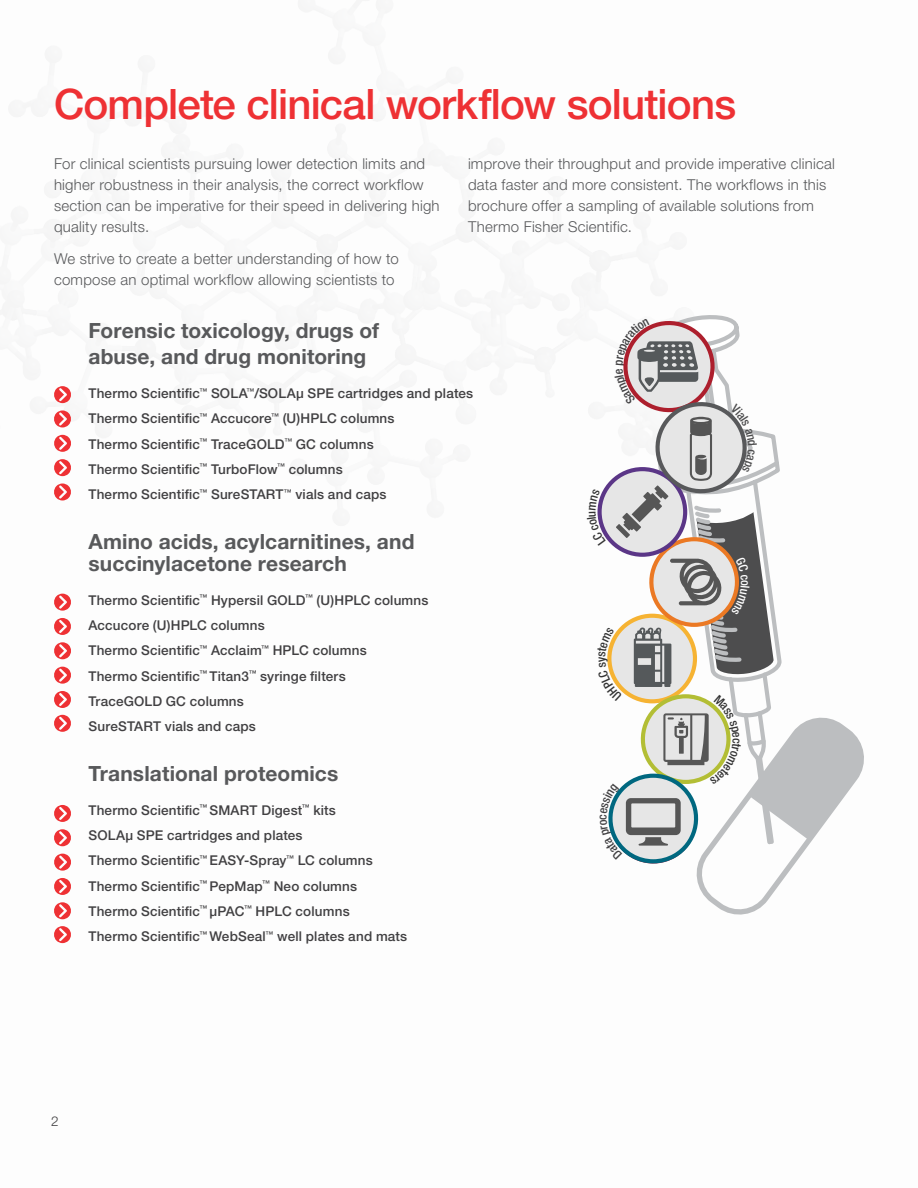
<style>
.page{position:relative;width:918px;height:1188px;background:#fff}
.page>*{position:absolute;margin:0;border:0;box-sizing:border-box;transform-origin:0 0}
.t1{font:500 42px "Helvetica Neue LTW1 G";letter-spacing:-.02em;color:#ee3134}
.t2{font:700 21px/26.5px "Helvetica Neue LTW1 G";letter-spacing:.005em;color:#58595b}
.t3{font:300 15px/21px "Helvetica Neue LTW1 G";letter-spacing:.015em;color:#58595b}
.t4{font:500 13.5px/25.2px "Helvetica Neue LTW1 G";letter-spacing:.015em;color:#414042}
.t5{font:300 13.5px "Helvetica Neue LTW1 G";color:#414042}
</style>
<div class="page">
<svg style="left:54px;top:386px;width:17px;height:17px"></svg>
<svg style="left:54px;top:410px;width:17px;height:17px"></svg>
<svg style="left:54px;top:435px;width:17px;height:17px"></svg>
<svg style="left:54px;top:459px;width:17px;height:17px"></svg>
<svg style="left:54px;top:483px;width:17px;height:18px"></svg>
<svg style="left:54px;top:594px;width:17px;height:17px"></svg>
<svg style="left:54px;top:618px;width:17px;height:17px"></svg>
<svg style="left:54px;top:642px;width:17px;height:17px"></svg>
<svg style="left:54px;top:667px;width:17px;height:17px"></svg>
<svg style="left:54px;top:691px;width:17px;height:17px"></svg>
<svg style="left:54px;top:715px;width:17px;height:17px"></svg>
<svg style="left:54px;top:805px;width:17px;height:17px"></svg>
<svg style="left:54px;top:829px;width:17px;height:17px"></svg>
<svg style="left:54px;top:854px;width:17px;height:17px"></svg>
<svg style="left:54px;top:878px;width:17px;height:17px"></svg>
<svg style="left:54px;top:902px;width:17px;height:17px"></svg>
<svg style="left:54px;top:926px;width:17px;height:17px"></svg>
<svg style="left:597px;top:315px;width:267px;height:600px"></svg>
<h1 class="t1" style="left:54px;top:78px;width:684px">Complete clinical workflow solutions</h1>
<p class="t3" style="left:54px;top:154px;width:387px">For clinical scientists pursuing lower detection limits and higher robustness in their analysis, the correct workflow section can be imperative for their speed in delivering high quality results.</p>
<p class="t3" style="left:54px;top:248px;width:346px">We strive to create a better understanding of how to compose an optimal workflow allowing scientists to</p>
<p class="t3" style="left:468px;top:154px;width:369px">improve their throughput and provide imperative clinical data faster and more consistent. The workflows in this brochure offer a sampling of available solutions from Thermo Fisher Scientific.</p>
<h2 class="t2" style="left:88px;top:317px;width:292px">Forensic toxicology, drugs of abuse, and drug monitoring</h2>
<p class="t4" style="left:88px;top:381px;width:386px">Thermo Scientific<sup>™</sup> SOLA<sup>™</sup>/SOLAµ SPE cartridges and plates Thermo Scientific<sup>™</sup> Accucore<sup>™</sup> (U)HPLC columns<br>Thermo Scientific<sup>™</sup> TraceGOLD<sup>™</sup> GC columns<br>Thermo Scientific<sup>™</sup> TurboFlow<sup>™</sup> columns<br>Thermo Scientific<sup>™</sup> SureSTART<sup>™</sup> vials and caps</p>
<h2 class="t2" style="left:88px;top:530px;width:328px;line-height:22.2px">Amino acids, acylcarnitines, and succinylacetone research</h2>
<p class="t4" style="left:88px;top:588px;width:342px">Thermo Scientific<sup>™</sup> Hypersil GOLD<sup>™</sup> (U)HPLC columns Accucore (U)HPLC columns<br>Thermo Scientific<sup>™</sup> Acclaim<sup>™</sup> HPLC columns<br>Thermo Scientific<sup>™</sup> Titan3<sup>™</sup> syringe filters<br>TraceGOLD GC columns<br>SureSTART vials and caps</p>
<h2 class="t2" style="left:88px;top:760px;width:251px">Translational proteomics</h2>
<p class="t4" style="left:88px;top:798px;width:320px">Thermo Scientific<sup>™</sup> SMART Digest<sup>™</sup> kits<br>SOLAμ SPE cartridges and plates<br>Thermo Scientific<sup>™</sup> EASY-Spray<sup>™</sup> LC columns Thermo Scientific<sup>™</sup> PepMap<sup>™</sup> Neo columns Thermo Scientific<sup>™</sup> µPAC<sup>™</sup> HPLC columns<br>Thermo Scientific<sup>™</sup> WebSeal<sup>™</sup> well plates and mats</p>
<p class="t5" style="left:51px;top:1113px;width:9px">2</p>
</div>
